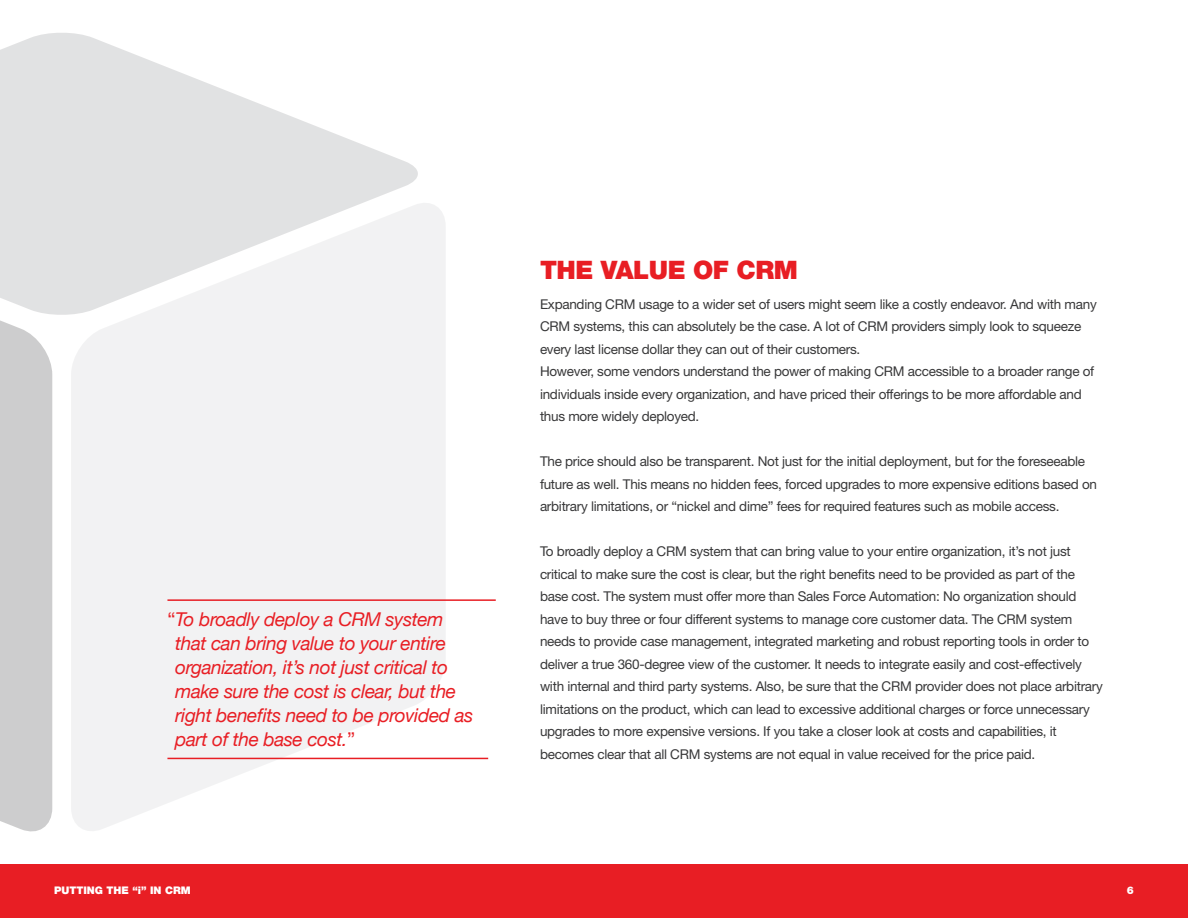
<style>
.page{position:relative;width:1188px;height:918px;background:#fff}
.page>*{position:absolute;margin:0;border:0;box-sizing:border-box;transform-origin:0 0}
.t1{font:900 25.5px "Helvetica Neue LT Std";letter-spacing:-.02em;color:#e81e24}
.t2{font:italic 19.05px/24px "Helvetica Neue";letter-spacing:-.02em;color:#e81e24}
.t3{font:13.5px/22.5px "Helvetica Neue LT Std";letter-spacing:-.02em;color:#383839}
.t4{font:900 10.5px "Helvetica Neue LT Std";color:#fff}
.s1{font-style:normal}
</style>
<div class="page">
<svg style="left:0;top:33px;width:418px;height:282px;fill:#e1e2e3"></svg>
<svg style="left:0;top:198px;width:52px;height:634px;background:#d2d3d4"></svg>
<svg style="left:71px;top:198px;width:375px;height:633px;fill:#f2f2f3"></svg>
<div style="left:0;top:864px;width:1188px;height:54px;background:#e81e24"></div>
<hr style="left:167px;top:599px;width:329px;height:2px;background:#e81e24">
<hr style="left:167px;top:758px;width:321px;height:1px;background:#e81e24">
<p class="t2" style="left:175px;top:606px;width:300px;text-indent:-8px"><span class="s1">“</span>To broadly deploy a CRM system that can bring value to your entire organization, it’s not just critical to make sure the cost is clear, but the right benefits need to be provided as part of the base cost.<span class="s1">”</span></p>
<p class="t1" style="left:540px;top:255px;width:259px">THE VALUE OF CRM</p>
<p class="t3" style="left:540px;top:292px;width:558px">Expanding CRM usage to a wider set of users might seem like a costly endeavor. And with many<br>CRM systems, this can absolutely be the case. A lot of CRM providers simply look to squeeze every last license dollar they can out of their customers.</p>
<p class="t3" style="left:540px;top:360px;width:556px">However, some vendors understand the power of making CRM accessible to a broader range of individuals inside every organization, and have priced their offerings to be more affordable and thus more widely deployed.</p>
<p class="t3" style="left:540px;top:450px;width:559px">The price should also be transparent. Not just for the initial deployment, but for the foreseeable future as well. This means no hidden fees, forced upgrades to more expensive editions based on arbitrary limitations, or “nickel and dime” fees for required features such as mobile access.</p>
<p class="t3" style="left:540px;top:540px;width:564px">To broadly deploy a CRM system that can bring value to your entire organization, it’s not just critical to make sure the cost is clear, but the right benefits need to be provided as part of the base cost. The system must offer more than Sales Force Automation: No organization should have to buy three or four different systems to manage core customer data. The CRM system needs to provide case management, integrated marketing and robust reporting tools in order to deliver a true 360-degree view of the customer. It needs to integrate easily and cost-effectively with internal and third party systems. Also, be sure that the CRM provider does not place arbitrary limitations on the product, which can lead to excessive additional charges or force unnecessary upgrades to more expensive versions. If you take a closer look at costs and capabilities, it becomes clear that all CRM systems are not equal in value received for the price paid.</p>
<p class="t4" style="left:54px;top:884px;width:138px">PUTTING THE “i” IN CRM</p>
<p class="t4" style="left:1127px;top:884px;width:9px">6</p>
</div>
